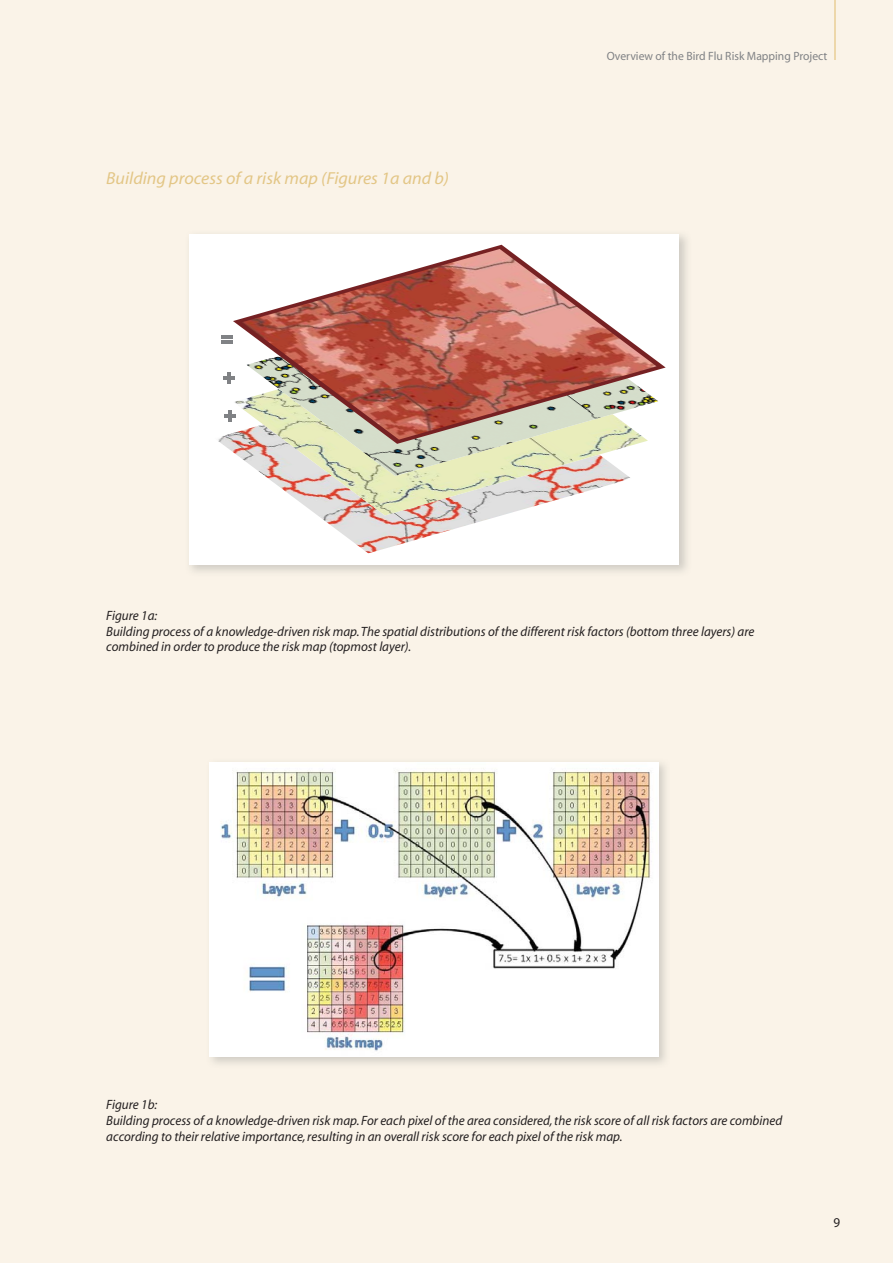
<style>
.page{position:relative;width:893px;height:1263px;background:#faf3e8}
.page>*{position:absolute;margin:0;border:0;box-sizing:border-box;transform-origin:0 0}
.t1{font:italic 17.4px "Myriad";color:#e3c686}
.t2{font:italic 13.5px/15.8px "Myriad";color:#231f20}
.t3{font:13.5px "Myriad";color:#231f20}
.t4{font:12px "Myriad";color:#808285}
</style>
<div class="page">
<hr style="left:834px;top:0;width:2px;height:60px;background:#edd7aa">
<img style="left:189px;top:235px;width:498px;height:337px">
<div style="left:189px;top:234px;width:490px;height:330px;background:#fff"></div>
<img style="left:209px;top:762px;width:457px;height:302px">
<img style="left:210px;top:762px;width:448px;height:294px">
<img style="left:218px;top:383px;width:284px;height:170px">
<img style="left:233px;top:444px;width:397px;height:71px">
<img style="left:247px;top:444px;width:389px;height:32px">
<svg style="left:233px;top:245px;width:433px;height:199px"></svg>
<svg style="left:222px;top:336px;width:11px;height:7px"></svg>
<svg style="left:223px;top:372px;width:11px;height:11px"></svg>
<svg style="left:224px;top:410px;width:11px;height:12px"></svg>
<p class="t1" style="left:106px;top:171px;width:344px">Building process of a risk map (Figures 1a and b)</p>
<p class="t4" style="left:607px;top:52px;width:222px">Overview of the Bird Flu Risk Mapping Project</p>
<p class="t2" style="left:106px;top:609px;width:650px">Figure 1a:<br>Building process of a knowledge-driven risk map. The spatial distributions of the different risk factors (bottom three layers) are combined in order to produce the risk map (topmost layer).</p>
<p class="t2" style="left:106px;top:1098px;width:677px">Figure 1b:<br>Building process of a knowledge-driven risk map. For each pixel of the area considered, the risk score of all risk factors are combined according to their relative importance, resulting in an overall risk score for each pixel of the risk map.</p>
<p class="t3" style="left:834px;top:1217px;width:8px">9</p>
</div>
